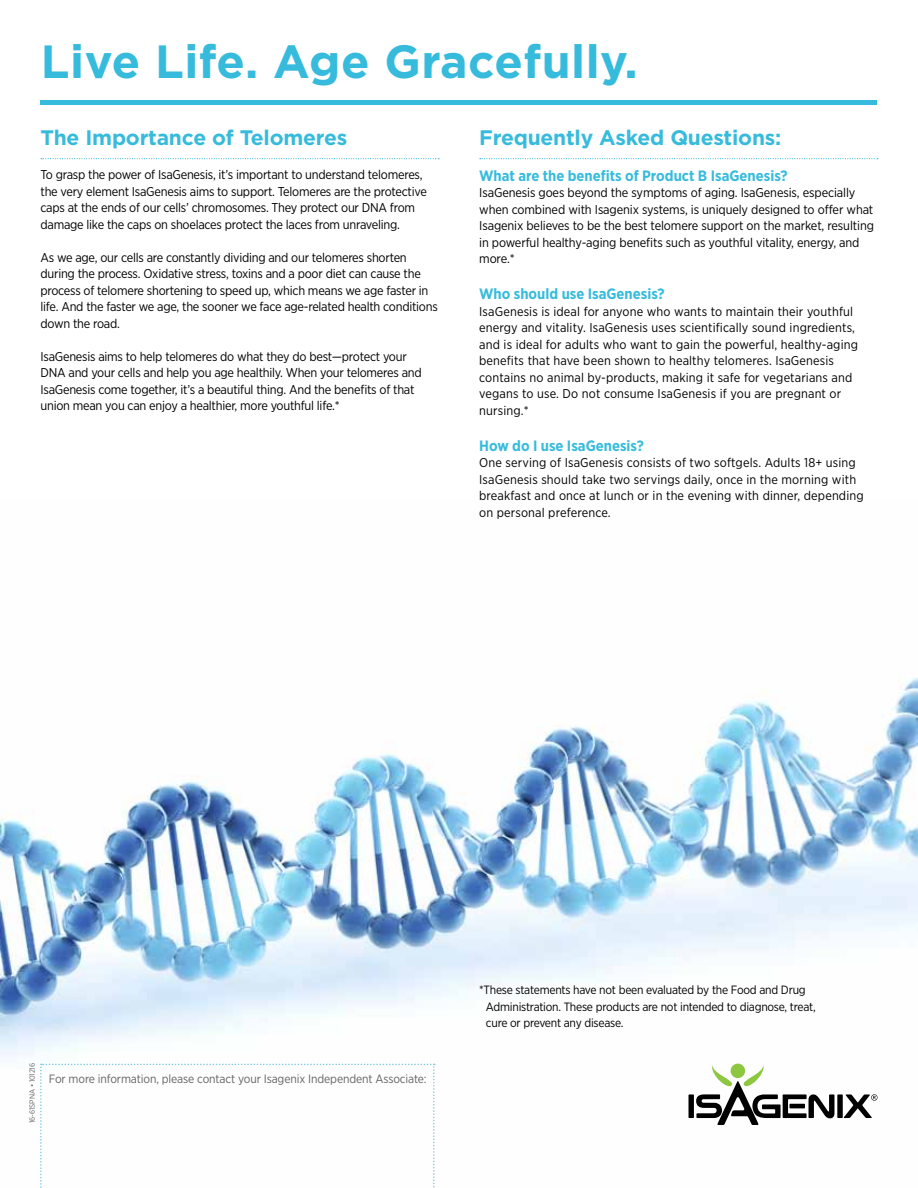
<style>
.page{position:relative;width:918px;height:1188px;background:#fff}
.page>*{position:absolute;margin:0;border:0;box-sizing:border-box;transform-origin:0 0}
.t1{font:700 46.5px "Gotham";letter-spacing:.01em;color:#37bbdc}
.t2{font:700 21px "Gotham";letter-spacing:-.01em;color:#37bbdc}
.t3{font:700 15px "Gotham Narrow";color:#37bbdc}
.t4{font:12.75px/16.5px "Gotham Narrow";letter-spacing:-.015em;color:#000}
.t5{font:12.75px/16.5px "Gotham Narrow";letter-spacing:.01em;color:#000}
.t6{font:12px/16.5px "Gotham Narrow";letter-spacing:-.02em;color:#000}
.t7{font:12px "Gotham Narrow";letter-spacing:-.01em;color:#636466}
.t8{font:7.5px "Gotham Narrow";letter-spacing:-.01em;color:#636466}
</style>
<div class="page">
<img style="left:0;top:677px;width:918px;height:441px">
<div style="left:40px;top:100px;width:838px;height:5px;background:#37bbdc"></div>
<div style="left:689px;top:1094px;width:5px;height:24px;background:#000"></div>
<div style="left:837px;top:1094px;width:6px;height:24px;background:#000"></div>
<svg style="left:696px;top:1065px;width:138px;height:60px"></svg>
<svg style="left:843px;top:1094px;width:34px;height:24px"></svg>
<svg style="left:40px;top:1064px;width:395px;height:124px"></svg>
<svg style="left:41px;top:158px;width:398px;height:1px"></svg>
<svg style="left:480px;top:158px;width:398px;height:1px"></svg>
<h1 class="t1" style="left:41px;top:30px;width:598px">Live Life. Age Gracefully.</h1>
<h2 class="t2" style="left:40px;top:123px;width:308px">The Importance of Telomeres</h2>
<p class="t4" style="left:40px;top:166px;width:388px">To grasp the power of IsaGenesis, it’s important to understand telomeres, the very element IsaGenesis aims to support. Telomeres are the protective caps at the ends of our cells’ chromosomes. They protect our DNA from damage like the caps on shoelaces protect the laces from unraveling.</p>
<p class="t4" style="left:40px;top:249px;width:399px">As we age, our cells are constantly dividing and our telomeres shorten during the process. Oxidative stress, toxins and a poor diet can cause the process of telomere shortening to speed up, which means we age faster in life. And the faster we age, the sooner we face age-related health conditions down the road.</p>
<p class="t4" style="left:40px;top:348px;width:383px">IsaGenesis aims to help telomeres do what they do best—protect your DNA and your cells and help you age healthily. When your telomeres and IsaGenesis come together, it’s a beautiful thing. And the benefits of that union mean you can enjoy a healthier, more youthful life.*</p>
<h2 class="t2" style="left:479px;top:123px;width:304px">Frequently Asked Questions:</h2>
<p class="t3" style="left:479px;top:166px;width:310px">What are the benefits of Product B IsaGenesis?</p>
<p class="t4" style="left:479px;top:184px;width:396px">IsaGenesis goes beyond the symptoms of aging. IsaGenesis, especially when combined with Isagenix systems, is uniquely designed to offer what Isagenix believes to be the best telomere support on the market, resulting in powerful healthy-aging benefits such as youthful vitality, energy, and more.*</p>
<p class="t3" style="left:479px;top:284px;width:187px">Who should use IsaGenesis?</p>
<p class="t5" style="left:479px;top:303px;width:380px">IsaGenesis is ideal for anyone who wants to maintain their youthful energy and vitality. IsaGenesis uses scientifically sound ingredients, and is ideal for adults who want to gain the powerful, healthy-aging benefits that have been shown to healthy telomeres. IsaGenesis contains no animal by-products, making it safe for vegetarians and vegans to use. Do not consume IsaGenesis if you are pregnant or nursing.*</p>
<p class="t3" style="left:479px;top:436px;width:166px">How do I use IsaGenesis?</p>
<p class="t5" style="left:479px;top:454px;width:386px">One serving of IsaGenesis consists of two softgels. Adults 18+ using IsaGenesis should take two servings daily, once in the morning with breakfast and once at lunch or in the evening with dinner, depending on personal preference.</p>
<p class="t8" style="left:28px;top:1123px;width:62px;rotate:-90deg">16-61SPNA • 101216</p>
<p class="t7" style="left:49px;top:1071px;width:380px">For more information, please contact your Isagenix Independent Associate:</p>
<p class="t6" style="left:486px;top:981px;width:331px;text-indent:-7px">*These statements have not been evaluated by the Food and Drug<br>Administration. These products are not intended to diagnose, treat, cure or prevent any disease.</p>
</div>
